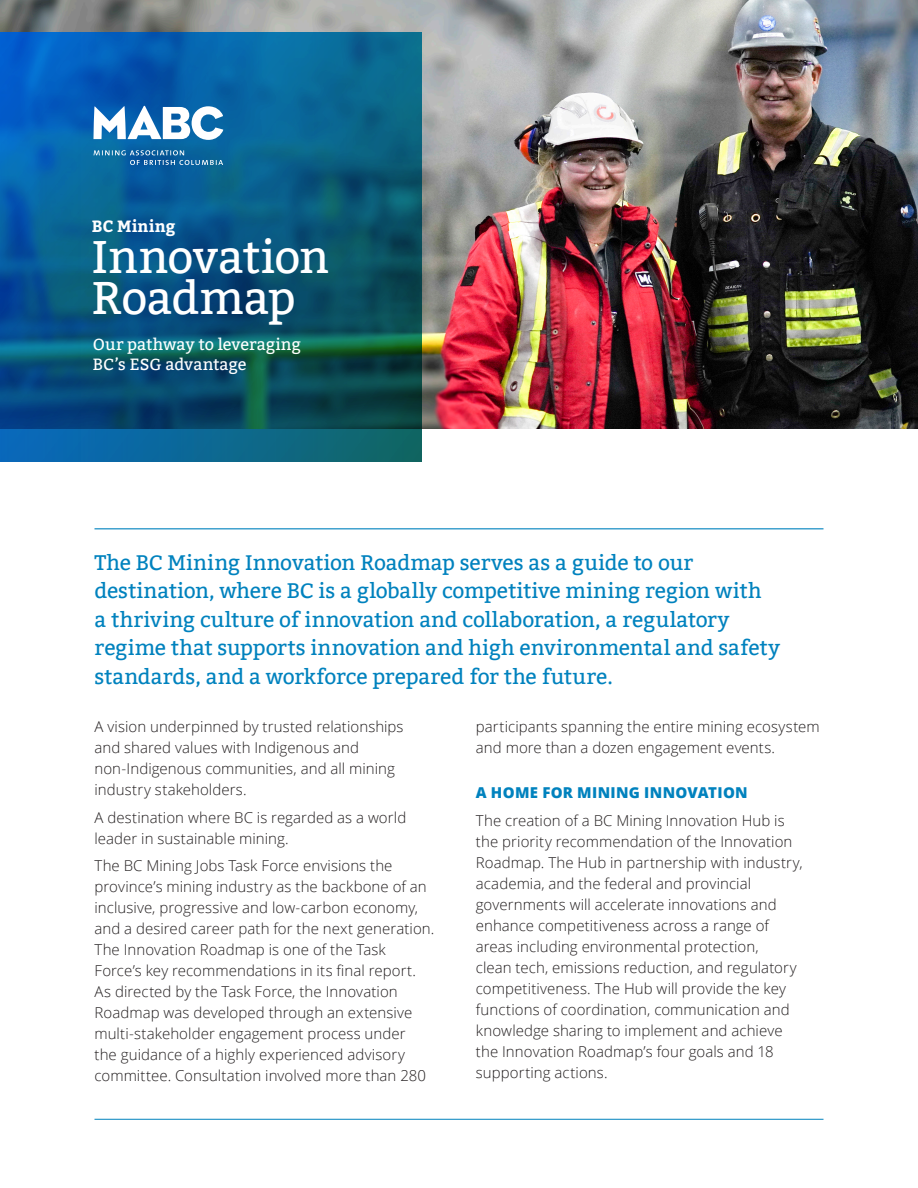
<style>
.page{position:relative;width:918px;height:1188px;background:#fff}
.page>*{position:absolute;margin:0;border:0;box-sizing:border-box;transform-origin:0 0}
.Paragraph_Style_1{font:45.6px/40.8px "Bitter";letter-spacing:-.01em;color:#fff}
.Small_Intro{font:21px/28.5px "Bitter";color:#0082be}
.Paragraph_Style_1-2{font:16.2px/19.5px "Bitter";color:#fff}
.Paragraph_Style_1-3{font:700 16.2px "Bitter";letter-spacing:.01em;color:#fff}
.t1{font:300 15px/21px "Open Sans";letter-spacing:.005em;color:#231f20}
.Heading_3_for_2-page{font:800 15px "Open Sans";letter-spacing:.02em;color:#0082be}
</style>
<div class="page">
<img style="left:0;top:0;width:918px;height:429px">
<svg style="left:0;top:32px;width:421px;height:429px;background:#085984"></svg>
<hr style="left:94px;top:528px;width:730px;height:1px;background:#0082be">
<svg style="left:94px;top:150px;width:129px;height:15px;background:#2d78ab"></svg>
<svg style="left:93px;top:106px;width:130px;height:34px"></svg>
<hr style="left:94px;top:1119px;width:730px;height:1px;background:#0082be">
<p class="Paragraph_Style_1-3" style="left:92px;top:217px;width:85px">BC Mining</p>
<p class="Paragraph_Style_1" style="left:92px;top:238px;width:239px">Innovation<br>Roadmap</p>
<p class="Paragraph_Style_1-2" style="left:93px;top:335px;width:210px">Our pathway to leveraging<br>BC’s ESG advantage</p>
<p class="Small_Intro" style="left:94px;top:549px;width:687px">The BC Mining Innovation Roadmap serves as a guide to our destination, where BC is a globally competitive mining region with<br>a thriving culture of innovation and collaboration, a regulatory regime that supports innovation and high environmental and safety standards, and a workforce prepared for the future.</p>
<p class="t1" style="left:94px;top:716px;width:311px">A vision underpinned by trusted relationships and shared values with Indigenous and non-Indigenous communities, and all mining industry stakeholders.</p>
<p class="t1" style="left:94px;top:806px;width:313px">A destination where BC is regarded as a world leader in sustainable mining.</p>
<p class="t1" style="left:94px;top:855px;width:341px">The BC Mining Jobs Task Force envisions the province’s mining industry as the backbone of an inclusive, progressive and low-carbon economy, and a desired career path for the next generation.<br>The Innovation Roadmap is one of the Task Force’s key recommendations in its final report.<br>As directed by the Task Force, the Innovation Roadmap was developed through an extensive multi-stakeholder engagement process under<br>the guidance of a highly experienced advisory committee. Consultation involved more than 280</p>
<p class="t1" style="left:476px;top:716px;width:345px">participants spanning the entire mining ecosystem and more than a dozen engagement events.</p>
<p class="Heading_3_for_2-page" style="left:476px;top:781px;width:273px">A HOME FOR MINING INNOVATION</p>
<p class="t1" style="left:476px;top:809px;width:328px">The creation of a BC Mining Innovation Hub is the priority recommendation of the Innovation Roadmap. The Hub in partnership with industry, academia, and the federal and provincial governments will accelerate innovations and enhance competitiveness across a range of areas including environmental protection,<br>clean tech, emissions reduction, and regulatory competitiveness. The Hub will provide the key functions of coordination, communication and knowledge sharing to implement and achieve the Innovation Roadmap’s four goals and 18 supporting actions.</p>
</div>
